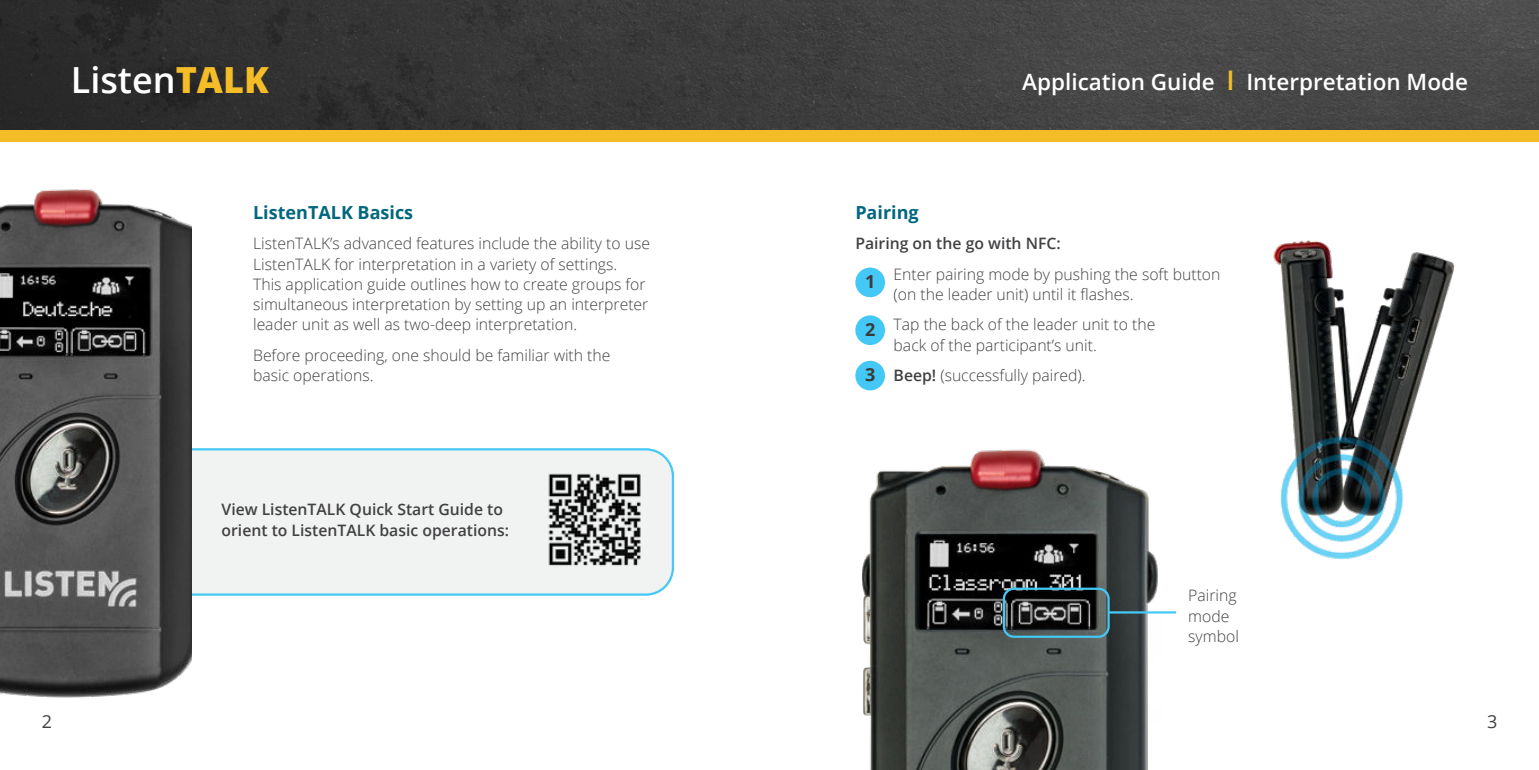
<style>
.page{position:relative;width:1539px;height:770px;background:#fff}
.page>*{position:absolute;margin:0;border:0;box-sizing:border-box;transform-origin:0 0}
.t1{font:600 36px "Open Sans";color:#fff}
.t2{font:600 22.5px "Open Sans";color:#fff}
.t3{font:700 18px "Open Sans";color:#00677f}
.t4{font:700 18px "Open Sans";color:#3b3a3a}
.t5{font:18px "Open Sans";color:#414042}
.t6{font:300 15.75px/20.2px "Open Sans";color:#414042}
.t7{font:600 15.75px/20.2px "Open Sans";color:#414042}
.s1{font-weight:800;color:#f4bd28}
.s2{font-size:27px;color:#f4bd28}
.s3{font-weight:600}
</style>
<div class="page">
<img style="left:0;top:0;width:1539px;height:130px">
<div style="left:0;top:130px;width:1539px;height:12px;background:#f4bd28"></div>
<div style="left:149px;top:449px;width:524px;height:145px;background:#f1f2f2;border-radius:27px"></div>
<div style="left:148px;top:448px;width:526px;height:147px;border:2px solid #44c8f5;border-radius:27px"></div>
<img style="left:0;top:189px;width:192px;height:509px">
<div style="left:855px;top:267px;width:30px;height:30px;background:#44c8f5;border-radius:50%"></div>
<div style="left:855px;top:315px;width:30px;height:30px;background:#44c8f5;border-radius:50%"></div>
<div style="left:855px;top:361px;width:30px;height:29px;background:#44c8f5;border-radius:50%"></div>
<img style="left:1273px;top:240px;width:182px;height:320px">
<img style="left:862px;top:449px;width:303px;height:321px">
<div style="left:1003px;top:587px;width:107px;height:50px;border:2px solid #44c8f5;border-radius:10px"></div>
<hr style="left:1108px;top:611px;width:68px;height:2px;background:#44c8f5">
<img style="left:548px;top:473px;width:93px;height:93px">
<h1 class="t1" style="left:71px;top:66px;width:199px">Listen<span class="s1">TALK</span></h1>
<h2 class="t2" style="left:1022px;top:72px;width:447px">Application Guide <span class="s2">Ι</span> Interpretation Mode</h2>
<p class="t3" style="left:253px;top:205px;width:162px">ListenTALK Basics</p>
<p class="t6" style="left:253px;top:235px;width:399px">ListenTALK’s advanced features include the ability to use ListenTALK for interpretation in a variety of settings.<br>This application guide outlines how to create groups for simultaneous interpretation by setting up an interpreter leader unit as well as two-deep interpretation.</p>
<p class="t6" style="left:253px;top:346px;width:359px">Before proceeding, one should be familiar with the basic operations.</p>
<p class="t7" style="left:222px;top:501px;width:289px">View ListenTALK Quick Start Guide to orient to ListenTALK basic operations:</p>
<p class="t3" style="left:855px;top:205px;width:65px">Pairing</p>
<p class="t7" style="left:855px;top:235px;width:207px">Pairing on the go with NFC:</p>
<p class="t6" style="left:894px;top:265px;width:328px">Enter pairing mode by pushing the soft button (on the leader unit) until it flashes.</p>
<p class="t6" style="left:894px;top:316px;width:263px">Tap the back of the leader unit to the back of the participant’s unit.</p>
<p class="t6" style="left:894px;top:367px;width:193px"><span class="s3">Beep!</span> (successfully paired).</p>
<p class="t4" style="left:865px;top:274px;width:12px">1</p>
<p class="t4" style="left:865px;top:322px;width:12px">2</p>
<p class="t4" style="left:865px;top:367px;width:12px">3</p>
<p class="t6" style="left:1188px;top:587px;width:52px">Pairing mode symbol</p>
<p class="t5" style="left:42px;top:711px;width:12px">2</p>
<p class="t5" style="left:1487px;top:711px;width:12px">3</p>
</div>
